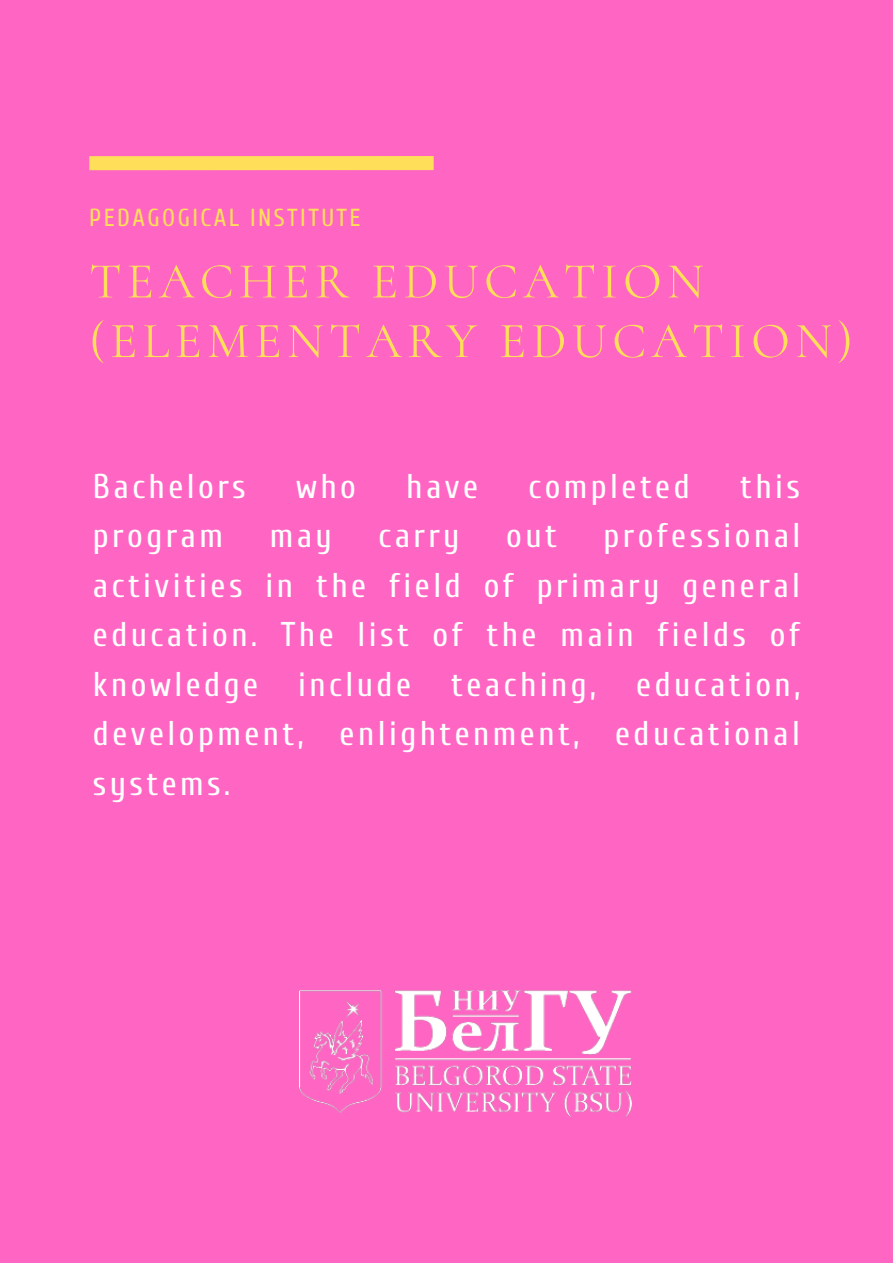
<style>
.page{position:relative;width:893px;height:1263px;background:#ff66c4}
.page>*{position:absolute;margin:0;border:0;box-sizing:border-box;transform-origin:0 0}
.t1{font:50.78px/59.6px "Cormorant SC";letter-spacing:.1em;color:#ffde59}
.t2{font:34.2px/49.5px "Cuprum";letter-spacing:.1em;color:#fff;text-align:justify}
.t3{font:24.53px "Cuprum";letter-spacing:.1em;color:#ffde59}
</style>
<div class="page">
<div style="left:89px;top:156px;width:345px;height:14px;background:#ffde59"></div>
<img style="left:300px;top:990px;width:332px;height:127px">
<p class="t3" style="left:89px;top:204px;width:273px">PEDAGOGICAL INSTITUTE</p>
<h1 class="t1" style="left:89px;top:251px;width:765px">TEACHER EDUCATION (ELEMENTARY EDUCATION)</h1>
<p class="t2" style="left:93px;top:462px;width:154px">Bachelors</p>
<p class="t2" style="left:296px;top:462px;width:61px">who</p>
<p class="t2" style="left:406px;top:462px;width:73px">have</p>
<p class="t2" style="left:528px;top:462px;width:163px">completed</p>
<p class="t2" style="left:740px;top:462px;width:61px">this</p>
<p class="t2" style="left:93px;top:512px;width:132px">program</p>
<p class="t2" style="left:270px;top:512px;width:64px">may</p>
<p class="t2" style="left:378px;top:512px;width:83px">carry</p>
<p class="t2" style="left:506px;top:512px;width:52px">out</p>
<p class="t2" style="left:93px;top:512px;width:709px;text-indent:510px">professional activities in the field of primary general education. The list of the main fields of knowledge include teaching, education, development, enlightenment, educational systems.</p>
</div>
